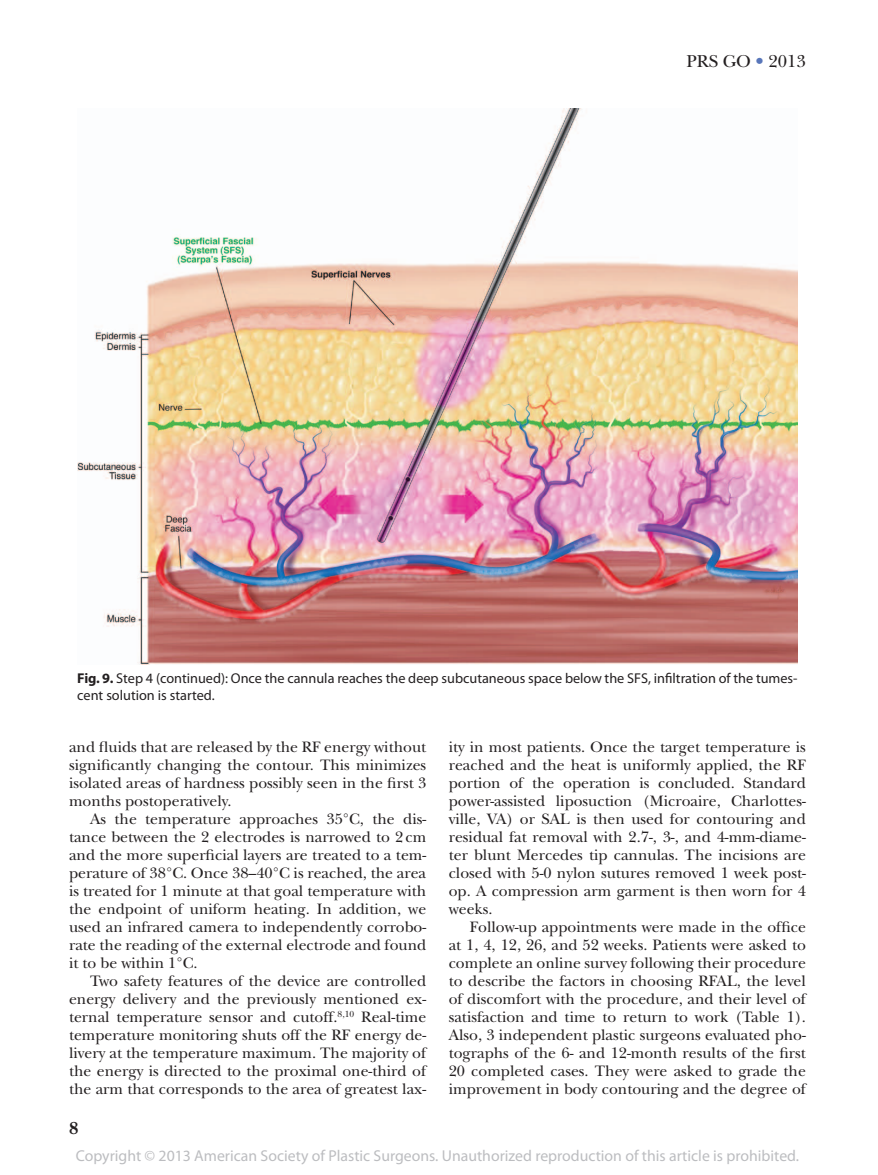
<style>
.page{position:relative;width:878px;height:1175px;background:#fff}
.page>*{position:absolute;margin:0;border:0;box-sizing:border-box;transform-origin:0 0}
.t1{font:18px "New Baskerville";color:#231f20}
.t2{font:700 18px "New Baskerville";color:#231f20}
.t3{font:15.75px/18px "New Baskerville";color:#231f20;text-align:justify}
.t4{font:15.75px "Myriad Pro";color:#bcbdc0}
.t5{font:14.25px/16.5px "Myriad Pro";color:#231f20}
.s1{color:#5876ba}
.s2{font-weight:700}
</style>
<div class="page">
<img style="left:77px;top:108px;width:720px;height:556px">
<p class="t1" style="left:686px;top:51px;width:121px">PRS GO <span class="s1">•</span> 2013</p>
<p class="t5" style="left:77px;top:670px;width:721px"><span class="s2">Fig. 9.</span> Step 4 (continued): Once the cannula reaches the deep subcutaneous space below the SFS, infiltration of the tumes&shy;cent solution is started.</p>
<p class="t3" style="left:69px;top:737px;width:358px">and fluids that are released by the RF energy without significantly changing the contour. This minimizes isolated areas of hardness possibly seen in the first 3 months postoperatively.</p>
<p class="t3" style="left:69px;top:809px;width:359px;text-indent:21px">As the temperature approaches 35°C, the dis&shy;tance between the 2 electrodes is narrowed to 2cm and the more superficial layers are treated to a tem&shy;perature of 38°C. Once 38–40°C is reached, the area is treated for 1 minute at that goal temperature with the endpoint of uniform heating. In addition, we used an infrared camera to independently corrobo&shy;rate the reading of the external electrode and found it to be within 1°C.</p>
<p class="t3" style="left:69px;top:971px;width:359px;text-indent:21px">Two safety features of the device are controlled energy delivery and the previously mentioned ex&shy;ternal temperature sensor and cutoff.<sup>8,10</sup> Real-time temperature monitoring shuts off the RF energy de&shy;livery at the temperature maximum. The majority of the energy is directed to the proximal one-third of the arm that corresponds to the area of greatest lax-</p>
<p class="t2" style="left:69px;top:1118px;width:11px">8</p>
<p class="t3" style="left:448px;top:737px;width:359px">ity in most patients. Once the target temperature is reached and the heat is uniformly applied, the RF portion of the operation is concluded. Standard power-assisted liposuction (Microaire, Charlottes&shy;ville, VA) or SAL is then used for contouring and residual fat removal with 2.7-, 3-, and 4-mm-diame&shy;ter blunt Mercedes tip cannulas. The incisions are closed with 5-0 nylon sutures removed 1 week post&shy;op. A compression arm garment is then worn for 4 weeks.</p>
<p class="t3" style="left:448px;top:917px;width:359px;text-indent:21px">Follow-up appointments were made in the office at 1, 4, 12, 26, and 52 weeks. Patients were asked to complete an online survey following their procedure to describe the factors in choosing RFAL, the level of discomfort with the procedure, and their level of satisfaction and time to return to work (Table 1).<br>Also, 3 independent plastic surgeons evaluated pho&shy;tographs of the 6- and 12-month results of the first 20 completed cases. They were asked to grade the improvement in body contouring and the degree of</p>
<p class="t4" style="left:76px;top:1146px;width:725px">Copyright © 2013 American Society of Plastic Surgeons. Unauthorized reproduction of this article is prohibited.</p>
</div>
